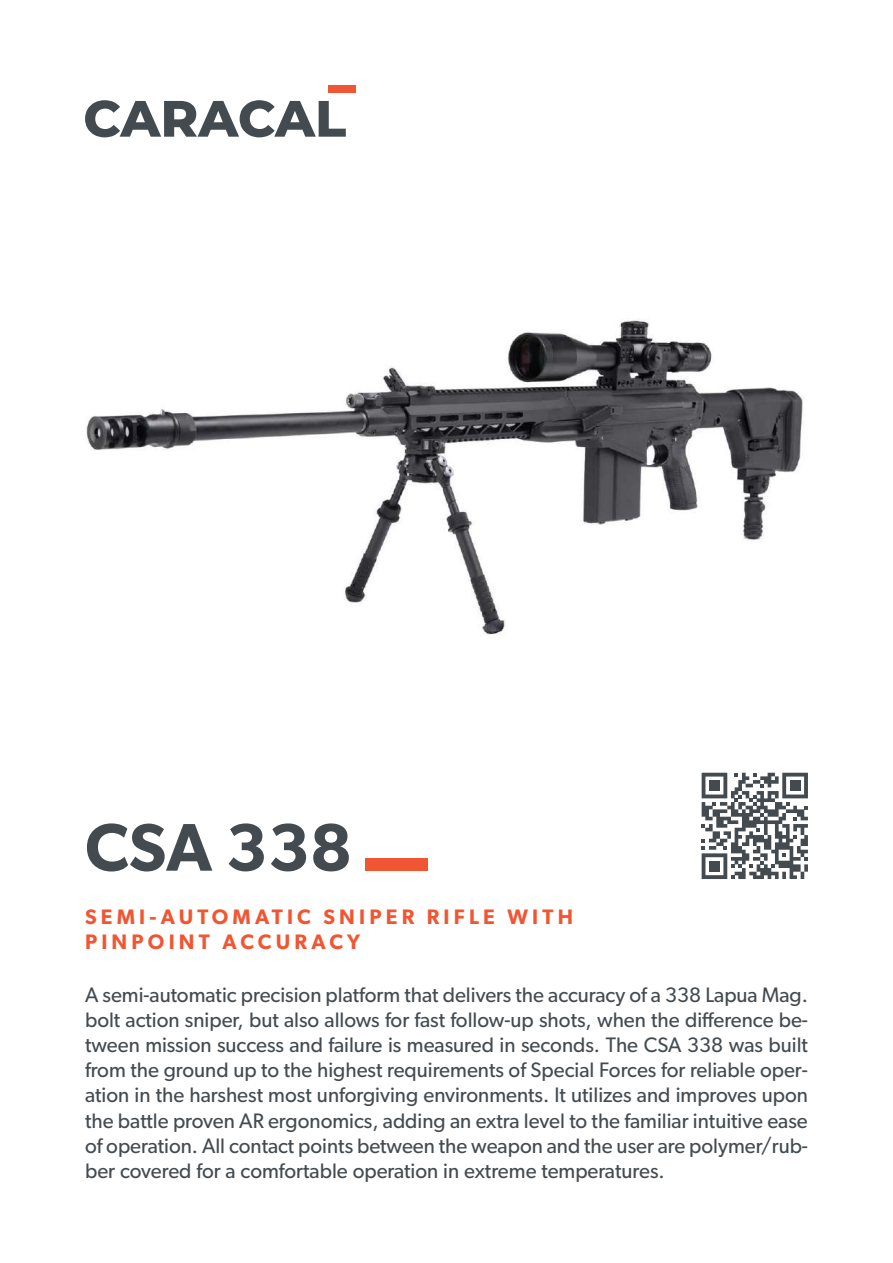
<style>
.page{position:relative;width:893px;height:1263px;background:#fff}
.page>*{position:absolute;margin:0;border:0;box-sizing:border-box;transform-origin:0 0}
.t1{font:600 67.5px "Gibson";color:#434b51}
.t2{font:21px "Gibson";color:#434b51}
.t3{font:600 21px/25.2px "Gibson";letter-spacing:.2em;color:#f15632}
</style>
<div class="page">
<img style="left:86px;top:318px;width:718px;height:317px">
<div style="left:365px;top:858px;width:63px;height:13px;background:#f15632"></div>
<svg style="left:85px;top:100px;width:261px;height:37px"></svg>
<div style="left:329px;top:85px;width:27px;height:8px;background:#f15632"></div>
<svg style="left:702px;top:773px;width:106px;height:106px"></svg>
<div style="left:709px;top:780px;width:11px;height:11px;background:#434b51"></div>
<div style="left:790px;top:780px;width:11px;height:11px;background:#434b51"></div>
<div style="left:709px;top:861px;width:11px;height:11px;background:#434b51"></div>
<h1 class="t1" style="left:85px;top:807px;width:269px">CSA 338</h1>
<p class="t3" style="left:222px;top:903px;width:139px;text-indent:-137px">S E M A- I U T O M A T CI<br>ACCURACY</p>
<p class="t3" style="left:323px;top:903px;width:92px">SN PI ER</p>
<p class="t3" style="left:427px;top:903px;width:70px">R FI LE</p>
<p class="t3" style="left:507px;top:903px;width:67px">W TI H</p>
<p class="t3" style="left:85px;top:928px;width:126px">PINPOINT</p>
<p class="t2" style="left:85px;top:982px;width:724px">A semi-automatic precision platform that delivers the accuracy of a 338 Lapua Mag.</p>
<p class="t2" style="left:85px;top:1032px;width:724px">tween mission success and failure is measured in seconds. The CSA 338 was built</p>
<p class="t2" style="left:85px;top:1007px;width:724px">bolt action sniper, but also allows for fast follow-up shots, when the difference be-</p>
<p class="t2" style="left:85px;top:1057px;width:724px">from the ground up to the highest requirements of Special Forces for reliable oper-</p>
<p class="t2" style="left:85px;top:1108px;width:724px">the battle proven AR ergonomics, adding an extra level to the familiar intuitive ease</p>
<p class="t2" style="left:85px;top:1158px;width:581px">ber covered for a comfortable operation in extreme temperatures.</p>
<p class="t2" style="left:85px;top:1082px;width:724px">ation in the harshest most unforgiving environments It. utilizes and improves upon</p>
<p class="t2" style="left:85px;top:1133px;width:724px">of operation. All contact points between the weapon and the user are polymer/rub-</p>
</div>
